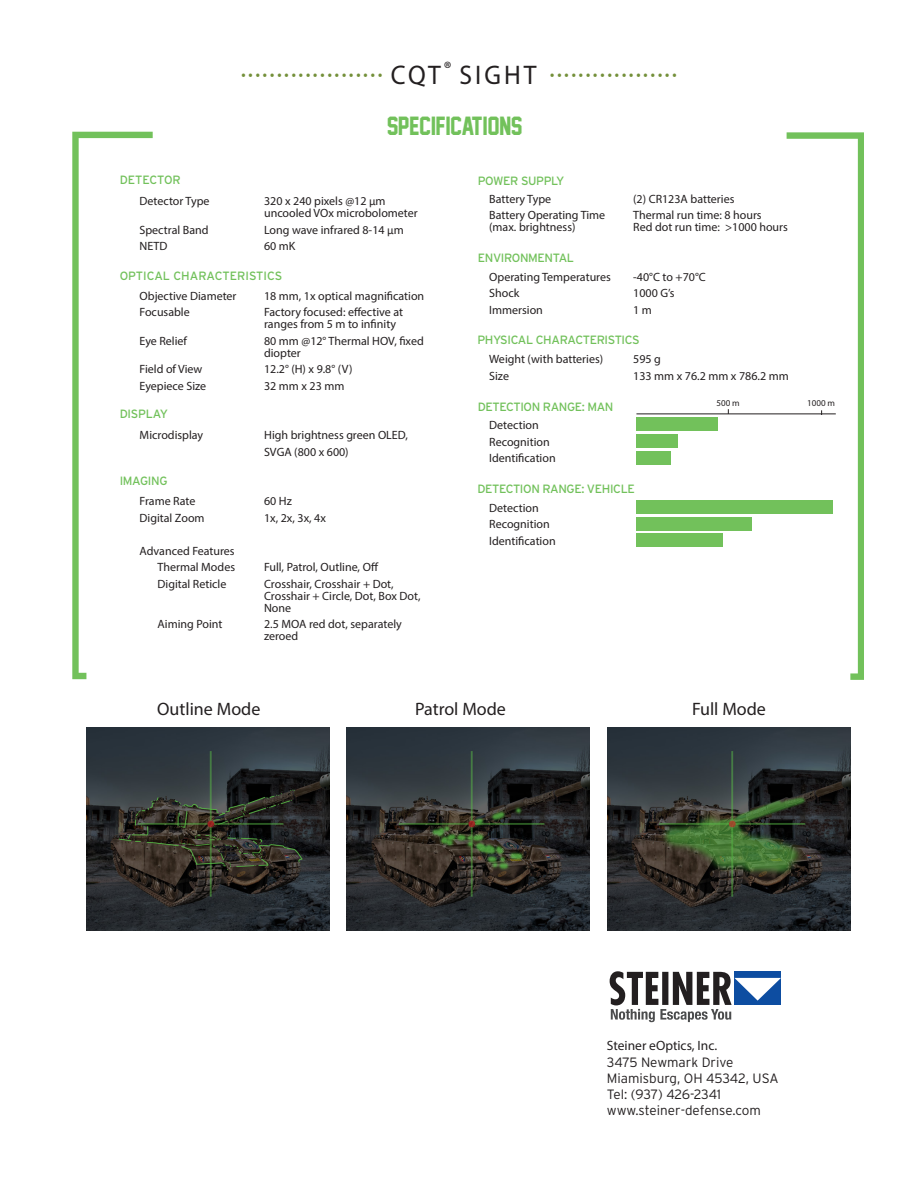
<style>
.page{position:relative;width:918px;height:1188px;background:#fff}
.page>*{position:absolute;margin:0;border:0;box-sizing:border-box;transform-origin:0 0}
.t1{font:27px "Myriad Pro";letter-spacing:.12em;color:#231f20;scale:.95 1}
.t2{font:24px "Jersey M54";color:#72c15b;scale:.95 1}
.t3{font:18px "Myriad Pro";color:#231f20}
.t4{font:300 13.5px "Interstate";color:#231f20}
.t5{font:13.5px "Myriad Pro";color:#231f20}
.t6{font:300 13.5px "Interstate";letter-spacing:-.02em;color:#231f20}
.t7{font:12px/12px "Myriad Pro";color:#231f20}
.t8{font:12px "Interstate";letter-spacing:-.03em;color:#72c15b}
.t9{font:12px "Interstate";color:#72c15b}
.t10{font:9px "Myriad Pro";color:#231f20}
.t11{font:900 7.5px "Interstate";color:#74903a;scale:.95 1}
.s1{font-family:"Calibri"}
</style>
<div class="page">
<svg style="left:610px;top:971px;width:171px;height:51px"></svg>
<svg style="left:72px;top:132px;width:81px;height:547px"></svg>
<div style="left:636px;top:417px;width:82px;height:14px;background:#72c15b"></div>
<div style="left:636px;top:434px;width:42px;height:14px;background:#72c15b"></div>
<div style="left:636px;top:451px;width:35px;height:14px;background:#72c15b"></div>
<div style="left:636px;top:500px;width:197px;height:14px;background:#72c15b"></div>
<div style="left:636px;top:517px;width:116px;height:13px;background:#72c15b"></div>
<div style="left:636px;top:533px;width:87px;height:14px;background:#72c15b"></div>
<hr style="left:636px;top:414px;width:200px;height:1px;background:#231f20">
<img style="left:86px;top:727px;width:243px;height:203px">
<img style="left:347px;top:727px;width:243px;height:203px">
<img style="left:608px;top:727px;width:242px;height:203px">
<svg style="left:787px;top:132px;width:77px;height:548px"></svg>
<p class="t9" style="left:120px;top:174px;width:63px">DETECTOR</p>
<p class="t11" style="left:241px;top:71px;width:150px">••••••••••••••••••••</p>
<p class="t1" style="left:391px;top:58px;width:155px">CQT<sup>®</sup> SIGHT</p>
<p class="t11" style="left:550px;top:71px;width:135px">••••••••••••••••••</p>
<p class="t2" style="left:387px;top:113px;width:144px">SPECIFICATIONS</p>
<p class="t8" style="left:478px;top:175px;width:88px">POWER SUPPLY</p>
<p class="t7" style="left:140px;top:195px;width:71px">Detector Type</p>
<p class="t7" style="left:264px;top:195px;width:155px">320 x 240 pixels @12 <span class="s1">μ</span>m uncooled VOx microbolometer</p>
<p class="t7" style="left:140px;top:224px;width:70px">Spectral Band</p>
<p class="t7" style="left:264px;top:224px;width:141px">Long wave infrared 8-14 <span class="s1">μ</span>m</p>
<p class="t7" style="left:140px;top:240px;width:29px">NETD</p>
<p class="t7" style="left:264px;top:240px;width:33px">60 mK</p>
<p class="t9" style="left:120px;top:269px;width:164px">OPTICAL CHARACTERISTICS</p>
<p class="t7" style="left:140px;top:290px;width:98px">Objective Diameter</p>
<p class="t7" style="left:264px;top:290px;width:162px">18 mm, 1x optical magnification</p>
<p class="t7" style="left:140px;top:306px;width:52px">Focusable</p>
<p class="t7" style="left:264px;top:306px;width:141px">Factory focused: effective at ranges from 5 m to infinity</p>
<p class="t7" style="left:140px;top:335px;width:49px">Eye Relief</p>
<p class="t7" style="left:264px;top:335px;width:161px">80 mm @12° Thermal HOV, fixed diopter</p>
<p class="t7" style="left:140px;top:363px;width:64px">Field of View</p>
<p class="t7" style="left:264px;top:363px;width:90px">12.2° (H) x 9.8° (V)</p>
<p class="t7" style="left:140px;top:380px;width:68px">Eyepiece Size</p>
<p class="t7" style="left:264px;top:380px;width:82px">32 mm x 23 mm</p>
<p class="t7" style="left:140px;top:429px;width:65px">Microdisplay</p>
<p class="t7" style="left:264px;top:429px;width:145px">High brightness green OLED,</p>
<p class="t7" style="left:264px;top:446px;width:86px">SVGA (800 x 600)</p>
<p class="t7" style="left:140px;top:495px;width:57px">Frame Rate</p>
<p class="t7" style="left:264px;top:495px;width:29px">60 Hz</p>
<p class="t7" style="left:140px;top:512px;width:67px">Digital Zoom</p>
<p class="t7" style="left:264px;top:512px;width:63px">1x, 2x, 3x, 4x</p>
<p class="t7" style="left:140px;top:545px;width:97px">Advanced Features</p>
<p class="t7" style="left:158px;top:561px;width:79px">Thermal Modes</p>
<p class="t7" style="left:264px;top:561px;width:116px">Full, Patrol, Outline, Off</p>
<p class="t7" style="left:158px;top:578px;width:70px">Digital Reticle</p>
<p class="t7" style="left:264px;top:578px;width:158px">Crosshair, Crosshair + Dot,<br>Crosshair + Circle, Dot, Box Dot,<br>None</p>
<p class="t7" style="left:158px;top:618px;width:66px">Aiming Point</p>
<p class="t7" style="left:264px;top:618px;width:139px">2.5 MOA red dot, separately zeroed</p>
<p class="t8" style="left:120px;top:407px;width:50px">DISPLAY</p>
<p class="t8" style="left:120px;top:474px;width:49px">IMAGING</p>
<p class="t7" style="left:489px;top:192px;width:64px">Battery Type</p>
<p class="t7" style="left:633px;top:192px;width:103px">(2) CR123A batteries</p>
<p class="t7" style="left:489px;top:209px;width:118px">Battery Operating Time</p>
<p class="t7" style="left:633px;top:209px;width:130px">Thermal run time: 8 hours</p>
<p class="t7" style="left:489px;top:221px;width:88px">(max. brightness)</p>
<p class="t7" style="left:633px;top:221px;width:156px">Red dot run time: &gt;1000 hours</p>
<p class="t7" style="left:489px;top:270px;width:123px">Operating Temperatures</p>
<p class="t7" style="left:633px;top:270px;width:74px">-40°C to +70°C</p>
<p class="t7" style="left:489px;top:287px;width:32px">Shock</p>
<p class="t7" style="left:633px;top:287px;width:43px">1000 G’s</p>
<p class="t7" style="left:489px;top:303px;width:55px">Immersion</p>
<p class="t7" style="left:633px;top:303px;width:20px">1 m</p>
<p class="t8" style="left:478px;top:251px;width:98px">ENVIRONMENTAL</p>
<p class="t8" style="left:477px;top:333px;width:164px">PHYSICAL CHARACTERISTICS</p>
<p class="t7" style="left:489px;top:353px;width:116px">Weight (with batteries)</p>
<p class="t7" style="left:633px;top:353px;width:29px">595 g</p>
<p class="t7" style="left:489px;top:369px;width:21px">Size</p>
<p class="t7" style="left:633px;top:369px;width:157px">133 mm x 76.2 mm x 786.2 mm</p>
<p class="t8" style="left:478px;top:400px;width:137px">DETECTION RANGE: MAN</p>
<p class="t7" style="left:489px;top:419px;width:51px">Detection</p>
<p class="t7" style="left:489px;top:435px;width:62px">Recognition</p>
<p class="t7" style="left:489px;top:452px;width:68px">Identification</p>
<p class="t8" style="left:477px;top:482px;width:159px">DETECTION RANGE: VEHICLE</p>
<p class="t7" style="left:489px;top:501px;width:51px">Detection</p>
<p class="t7" style="left:489px;top:518px;width:62px">Recognition</p>
<p class="t7" style="left:489px;top:534px;width:68px">Identification</p>
<p class="t10" style="left:716px;top:398px;width:25px">500 m</p>
<p class="t10" style="left:807px;top:398px;width:29px">1000 m</p>
<p class="t3" style="left:157px;top:698px;width:105px">Outline Mode</p>
<p class="t3" style="left:692px;top:698px;width:75px">Full Mode</p>
<p class="t3" style="left:415px;top:698px;width:92px">Patrol Mode</p>
<p class="t5" style="left:607px;top:1037px;width:112px">Steiner eOptics, Inc.</p>
<p class="t4" style="left:607px;top:1054px;width:128px">3475 Newmark Drive</p>
<p class="t4" style="left:607px;top:1070px;width:173px">Miamisburg, OH 45342, USA</p>
<p class="t6" style="left:607px;top:1087px;width:116px">Tel: (937) 426-2341</p>
<p class="t4" style="left:607px;top:1103px;width:156px">www.steiner-defense.com</p>
</div>
